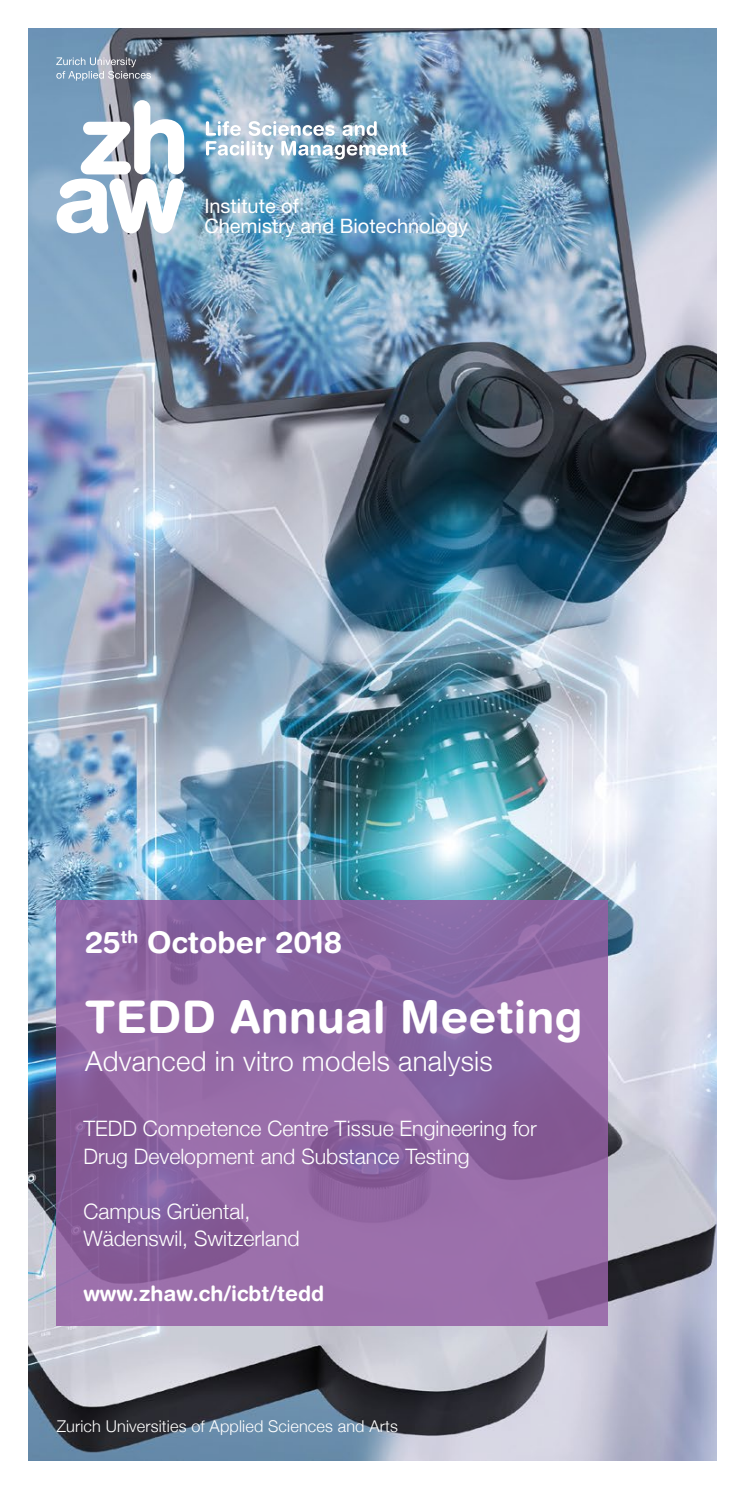
<style>
.page{position:relative;width:745px;height:1489px;background:#fff}
.page>*{position:absolute;margin:0;border:0;box-sizing:border-box;transform-origin:0 0}
.t1{font:700 45px "Helvetica Rounded";letter-spacing:.01em;color:#fff}
.t2{font:700 30px "Helvetica Rounded";color:#fff}
.t3{font:300 27.5px "Helvetica Neue";letter-spacing:.01em;color:#fff}
.t4{font:300 21.25px/27.5px "Helvetica Neue";color:#fff}
.t5{font:700 21.25px "Helvetica Rounded";color:#fff}
.t6{font:20px/20px "Helvetica Neue LT Std";color:#fff}
.t7{font:300 16.25px "Helvetica Neue";letter-spacing:.01em;color:#fff}
</style>
<div class="page">
<img style="left:28px;top:28px;width:688px;height:1432px">
<svg style="left:57px;top:100px;width:127px;height:133px"></svg>
<svg style="left:56px;top:57px;width:95px;height:24px;background:#8696a8"></svg>
<img style="left:206px;top:121px;width:201px;height:38px">
<svg style="left:57px;top:900px;width:550px;height:425px;background:#9067a3"></svg>
<p class="t6" style="left:204px;top:195px;width:265px">Institute of<br>Chemistry and Biotechnology</p>
<h2 class="t2" style="left:85px;top:924px;width:258px">25<sup>th</sup> October 2018</h2>
<h1 class="t1" style="left:85px;top:989px;width:498px">TEDD Annual Meeting</h1>
<p class="t3" style="left:85px;top:1038px;width:409px">Advanced in vitro models analysis</p>
<p class="t4" style="left:83px;top:1113px;width:454px">TEDD Competence Centre Tissue Engineering for<br>Drug Development and Substance Testing</p>
<p class="t4" style="left:83px;top:1195px;width:218px">Campus Grüental,<br>Wädenswil, Switzerland</p>
<p class="t5" style="left:83px;top:1280px;width:242px">www.zhaw.ch/icbt/tedd</p>
<p class="t7" style="left:57px;top:1413px;width:342px">Zurich Universities of Applied Sciences and Arts</p>
</div>
